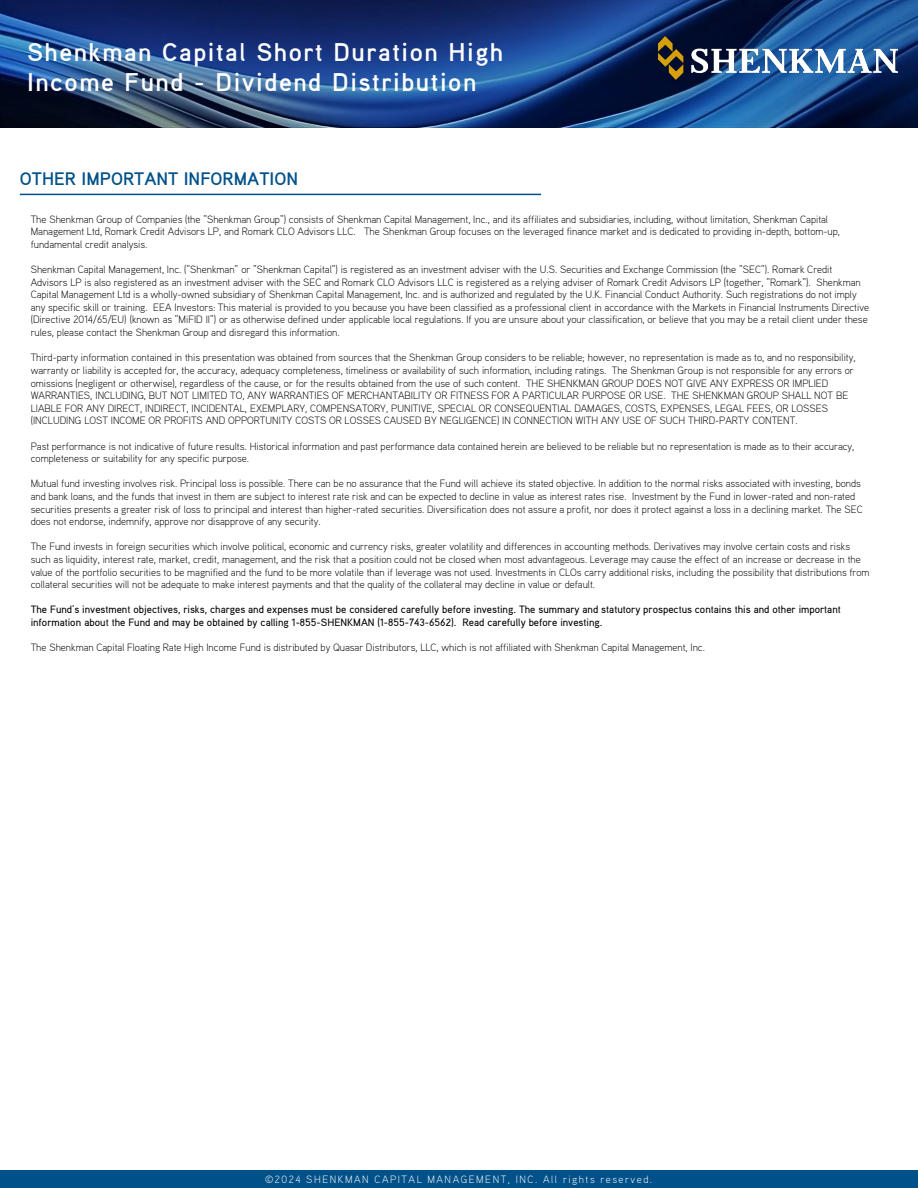
<style>
.page{position:relative;width:918px;height:1188px;background:#fff}
.page>*{position:absolute;margin:0;border:0;box-sizing:border-box;transform-origin:0 0}
.t1{font:700 25.5px/30.6px "Aaux";letter-spacing:.06em;color:#fff}
.t2{font:700 18px "Aaux";color:#005189}
.t3{font:300 10.5px/12.6px "Aaux";color:#000}
.t4{font:500 10.5px/12.6px "Aaux";color:#000}
.t5{font:300 10.5px "Aaux";letter-spacing:.145em;color:#fff}
</style>
<div class="page">
<img style="left:0;top:0;width:918px;height:127px">
<div style="left:0;top:1171px;width:918px;height:17px;background:#005189"></div>
<img style="left:659px;top:36px;width:239px;height:44px">
<hr style="left:20px;top:194px;width:521px;height:1px;background:#005189">
<p class="t1" style="left:27px;top:36px;width:478px">Shenkman Capital Short Duration High<br>Income Fund - Dividend Distribution</p>
<p class="t2" style="left:20px;top:167px;width:280px">OTHER IMPORTANT INFORMATION</p>
<p class="t3" style="left:31px;top:212px;width:811px">The Shenkman Group of Companies (the “Shenkman Group”) consists of Shenkman Capital Management, Inc., and its affiliates and subsidiaries, including, without limitation, Shenkman Capital<br>Management Ltd, Romark Credit Advisors LP, and Romark CLO Advisors LLC. The Shenkman Group focuses on the leveraged finance market and is dedicated to providing in-depth, bottom-up, fundamental credit analysis.</p>
<p class="t3" style="left:31px;top:263px;width:840px">Shenkman Capital Management, Inc. (“Shenkman” or “Shenkman Capital”) is registered as an investment adviser with the U.S. Securities and Exchange Commission (the “SEC”). Romark Credit Advisors LP is also registered as an investment adviser with the SEC and Romark CLO Advisors LLC is registered as a relying adviser of Romark Credit Advisors LP (together, “Romark”). Shenkman Capital Management Ltd is a wholly-owned subsidiary of Shenkman Capital Management, Inc. and is authorized and regulated by the U.K. Financial Conduct Authority. Such registrations do not imply any specific skill or training. EEA Investors: This material is provided to you because you have been classified as a professional client in accordance with the Markets in Financial Instruments Directive (Directive 2014/65/EU) (known as “MiFID II”) or as otherwise defined under applicable local regulations. If you are unsure about your classification, or believe that you may be a retail client under these rules, please contact the Shenkman Group and disregard this information.</p>
<p class="t3" style="left:31px;top:351px;width:827px">Third-party information contained in this presentation was obtained from sources that the Shenkman Group considers to be reliable; however, no representation is made as to, and no responsibility, warranty or liability is accepted for, the accuracy, adequacy completeness, timeliness or availability of such information, including ratings. The Shenkman Group is not responsible for any errors or omissions (negligent or otherwise), regardless of the cause, or for the results obtained from the use of such content. THE SHENKMAN GROUP DOES NOT GIVE ANY EXPRESS OR IMPLIED WARRANTIES, INCLUDING, BUT NOT LIMITED TO, ANY WARRANTIES OF MERCHANTABILITY OR FITNESS FOR A PARTICULAR PURPOSE OR USE. THE SHENKMAN GROUP SHALL NOT BE LIABLE FOR ANY DIRECT, INDIRECT, INCIDENTAL, EXEMPLARY, COMPENSATORY, PUNITIVE, SPECIAL OR CONSEQUENTIAL DAMAGES, COSTS, EXPENSES, LEGAL FEES, OR LOSSES (INCLUDING LOST INCOME OR PROFITS AND OPPORTUNITY COSTS OR LOSSES CAUSED BY NEGLIGENCE) IN CONNECTION WITH ANY USE OF SUCH THIRD-PARTY CONTENT.</p>
<p class="t3" style="left:31px;top:439px;width:825px">Past performance is not indicative of future results. Historical information and past performance data contained herein are believed to be reliable but no representation is made as to their accuracy, completeness or suitability for any specific purpose.</p>
<p class="t3" style="left:31px;top:477px;width:834px">Mutual fund investing involves risk. Principal loss is possible. There can be no assurance that the Fund will achieve its stated objective. In addition to the normal risks associated with investing, bonds and bank loans, and the funds that invest in them are subject to interest rate risk and can be expected to decline in value as interest rates rise. Investment by the Fund in lower-rated and non-rated securities presents a greater risk of loss to principal and interest than higher-rated securities. Diversification does not assure a profit, nor does it protect against a loss in a declining market. The SEC does not endorse, indemnify, approve nor disapprove of any security.</p>
<p class="t3" style="left:31px;top:540px;width:840px">The Fund invests in foreign securities which involve political, economic and currency risks, greater volatility and differences in accounting methods. Derivatives may involve certain costs and risks such as liquidity, interest rate, market, credit, management, and the risk that a position could not be closed when most advantageous. Leverage may cause the effect of an increase or decrease in the value of the portfolio securities to be magnified and the fund to be more volatile than if leverage was not used. Investments in CLOs carry additional risks, including the possibility that distributions from collateral securities will not be adequate to make interest payments and that the quality of the collateral may decline in value or default.</p>
<p class="t4" style="left:31px;top:603px;width:812px">The Fund’s investment objectives, risks, charges and expenses must be considered carefully before investing. The summary and statutory prospectus contains this and other important information about the Fund and may be obtained by calling 1-855-SHENKMAN (1-855-743-6562). Read carefully before investing.</p>
<p class="t3" style="left:31px;top:641px;width:676px">The Shenkman Capital Floating Rate High Income Fund is distributed by Quasar Distributors, LLC, which is not affiliated with Shenkman Capital Management, Inc.</p>
<p class="t5" style="left:265px;top:1173px;width:389px">©2024 SHENKMAN CAPITAL MANAGEMENT, INC. All rights reserved.</p>
</div>
